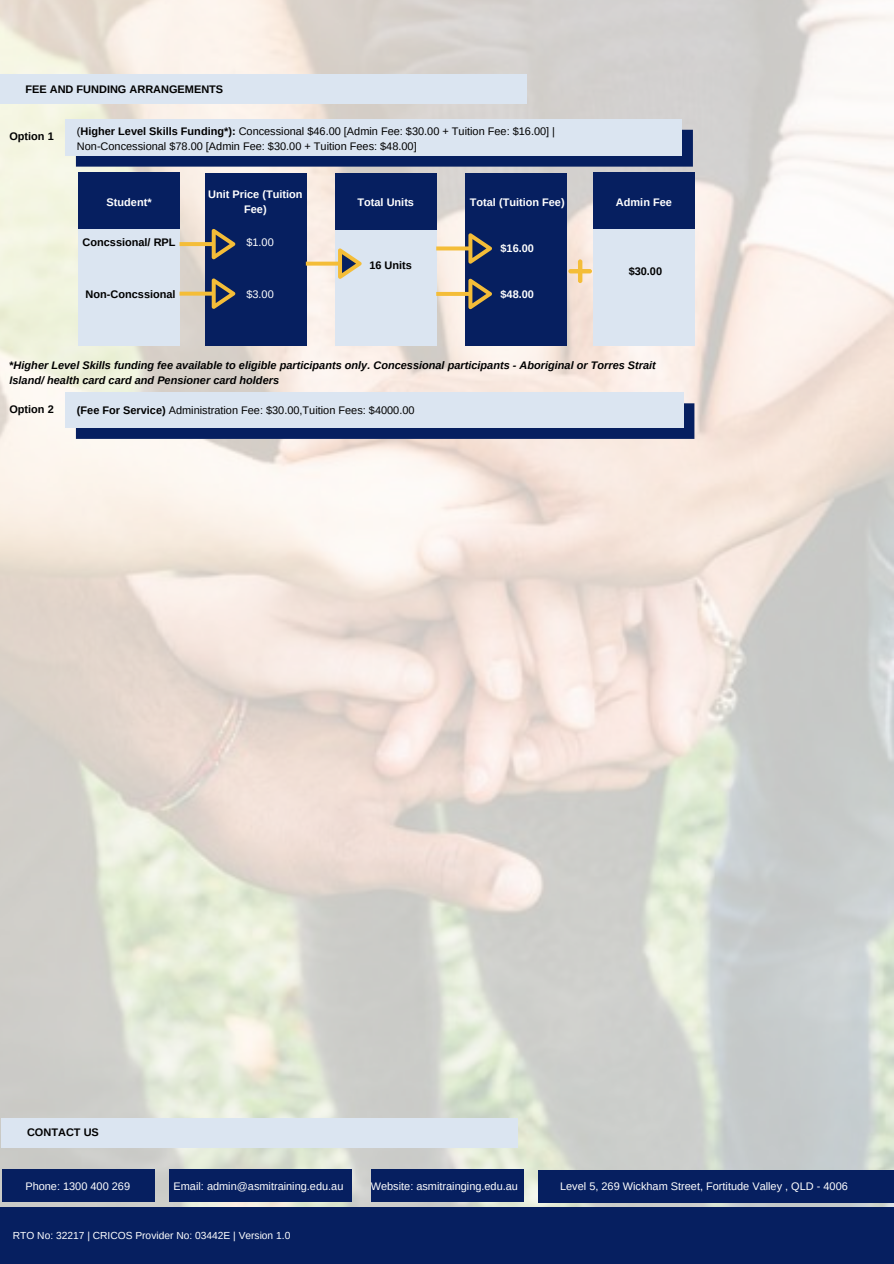
<style>
.page{position:relative;width:894px;height:1264px;background:#fff}
.page>*{position:absolute;margin:0;border:0;box-sizing:border-box;transform-origin:0 0}
.t1{font:10.95px/14.7px "Arimo";color:#000}
.t2{font:italic 700 10.95px/14.5px "Arimo";color:#000}
.t3{font:10.95px "Arimo";color:#fff}
.t4{font:700 10.95px "Arimo";color:#000}
.t5{font:700 10.95px/14.7px "Arimo";color:#fff;text-align:center}
.t6{font:10.2px "Arimo";color:#fff}
.s1{font-weight:700}
.s2{font-style:normal}
</style>
<div class="page">
<img style="left:0;top:0;width:893px;height:1206px">
<div style="left:0;top:75px;width:526px;height:29px;background:#dbe5f1"></div>
<div style="left:0;top:1207px;width:893px;height:56px;background:#061f60"></div>
<div style="left:1px;top:1117px;width:516px;height:30px;background:#dbe5f1"></div>
<div style="left:3px;top:1169px;width:152px;height:33px;background:#061f60"></div>
<div style="left:169px;top:1169px;width:183px;height:33px;background:#061f60"></div>
<div style="left:371px;top:1169px;width:152px;height:33px;background:#061f60"></div>
<div style="left:538px;top:1169px;width:355px;height:33px;background:#061f60"></div>
<svg style="left:76px;top:130px;width:616px;height:37px;background:#1e346f"></svg>
<div style="left:65px;top:119px;width:616px;height:36px;background:#dbe5f1"></div>
<svg style="left:76px;top:403px;width:618px;height:36px;background:#082161"></svg>
<div style="left:65px;top:392px;width:618px;height:36px;background:#dbe5f1"></div>
<div style="left:205px;top:174px;width:101px;height:172px;background:#061f60"></div>
<div style="left:335px;top:174px;width:101px;height:172px;background:#dbe5f1"></div>
<div style="left:79px;top:174px;width:101px;height:172px;background:#dbe5f1"></div>
<svg style="left:179px;top:229px;width:56px;height:30px"></svg>
<div style="left:335px;top:174px;width:101px;height:56px;background:#061f60"></div>
<div style="left:79px;top:173px;width:101px;height:56px;background:#061f60"></div>
<svg style="left:179px;top:278px;width:56px;height:31px"></svg>
<svg style="left:306px;top:248px;width:55px;height:31px"></svg>
<div style="left:465px;top:174px;width:101px;height:172px;background:#061f60"></div>
<div style="left:593px;top:174px;width:101px;height:172px;background:#dbe5f1"></div>
<svg style="left:436px;top:233px;width:56px;height:31px"></svg>
<svg style="left:436px;top:279px;width:56px;height:30px"></svg>
<svg style="left:568px;top:259px;width:24px;height:24px"></svg>
<div style="left:593px;top:173px;width:101px;height:56px;background:#061f60"></div>
<p class="t4" style="left:25px;top:83px;width:199px">FEE AND FUNDING ARRANGEMENTS</p>
<p class="t1" style="left:77px;top:124px;width:479px">(<span class="s1">Higher Level Skills Funding*):</span> Concessional $46.00 [Admin Fee: $30.00 + Tuition Fee: $16.00] |<br>Non-Concessional $78.00 [Admin Fee: $30.00 + Tuition Fees: $48.00]</p>
<p class="t4" style="left:9px;top:130px;width:46px">Option 1</p>
<p class="t5" style="left:208px;top:187px;width:96px">Unit Price (Tuition<br>Fee)</p>
<p class="t5" style="left:107px;top:195px;width:46px">Student*</p>
<p class="t5" style="left:357px;top:195px;width:58px">Total Units</p>
<p class="t4" style="left:83px;top:236px;width:94px">Concssional/ RPL</p>
<p class="t3" style="left:246px;top:236px;width:29px">$1.00</p>
<p class="t4" style="left:86px;top:288px;width:91px">Non-Concssional</p>
<p class="t3" style="left:246px;top:288px;width:29px">$3.00</p>
<p class="t4" style="left:369px;top:259px;width:44px">16 Units</p>
<p class="t5" style="left:469px;top:195px;width:96px">Total (Tuition Fee)</p>
<p class="t5" style="left:615px;top:195px;width:57px">Admin Fee</p>
<p class="t5" style="left:500px;top:240px;width:35px">$16.00</p>
<p class="t5" style="left:500px;top:286px;width:35px">$48.00</p>
<p class="t4" style="left:628px;top:265px;width:35px">$30.00</p>
<p class="t2" style="left:9px;top:358px;width:647px"><span class="s2">*</span>Higher Level Skills funding fee available to eligible participants only. Concessional participants - Aboriginal or Torres Strait<br>Island/ health card card and Pensioner card holders</p>
<p class="t4" style="left:9px;top:403px;width:46px">Option 2</p>
<p class="t1" style="left:77px;top:402px;width:339px"><span class="s1">(Fee For Service)</span> Administration Fee: $30.00,Tuition Fees: $4000.00</p>
<p class="t4" style="left:27px;top:1126px;width:73px">CONTACT US</p>
<p class="t3" style="left:25px;top:1179px;width:106px">Phone: 1300 400 269</p>
<p class="t3" style="left:173px;top:1179px;width:171px">Email: admin@asmitraining.edu.au</p>
<p class="t3" style="left:370px;top:1179px;width:149px">Website: asmitrainging.edu.au</p>
<p class="t3" style="left:560px;top:1180px;width:289px">Level 5, 269 Wickham Street, Fortitude Valley , QLD - 4006</p>
<p class="t6" style="left:13px;top:1230px;width:279px">RTO No: 32217 | CRICOS Provider No: 03442E | Version 1.0</p>
</div>
